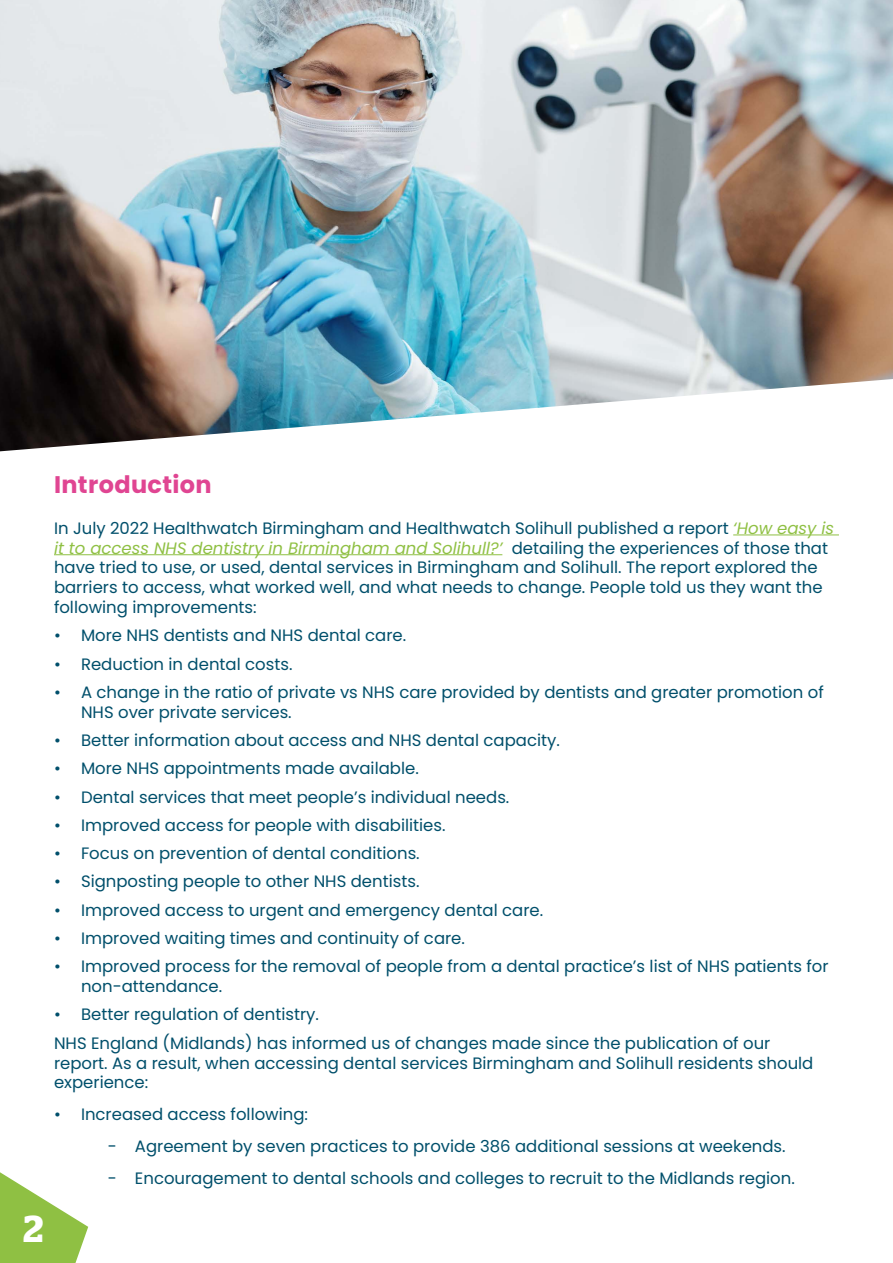
<style>
.page{position:relative;width:893px;height:1263px;background:#fff}
.page>*{position:absolute;margin:0;border:0;box-sizing:border-box;transform-origin:0 0}
.t1{font:600 37.5px "Stag";color:#fff}
.t2{font:700 24px "Poppins";letter-spacing:.015em;color:#e04592}
.t3{font:16.5px/19.8px "Poppins";color:#004f6b}
.s1{font-style:italic;color:#8fc043}
</style>
<div class="page">
<img style="left:0;top:0;width:893px;height:451px">
<hr style="left:733px;top:534px;width:106px;height:1px;background:#8fc043">
<hr style="left:54px;top:554px;width:448px;height:1px;background:#8fc043">
<svg style="left:0;top:1172px;width:88px;height:91px"></svg>
<h1 class="t1" style="left:23px;top:1207px;width:22px">2</h1>
<h2 class="t2" style="left:54px;top:470px;width:159px">Introduction</h2>
<p class="t3" style="left:54px;top:518px;width:782px">In July 2022 Healthwatch Birmingham and Healthwatch Solihull published a report <span class="s1">‘How easy is it to access NHS dentistry in Birmingham and Solihull?’</span> detailing the experiences of those that have tried to use, or used, dental services in Birmingham and Solihull. The report explored the barriers to access, what worked well, and what needs to change. People told us they want the following improvements:</p>
<p class="t3" style="left:54px;top:626px;width:354px">• More NHS dentists and NHS dental care.</p>
<p class="t3" style="left:54px;top:654px;width:240px">• Reduction in dental costs.</p>
<p class="t3" style="left:81px;top:682px;width:744px;text-indent:-27px">• A change in the ratio of private vs NHS care provided by dentists and greater promotion of<br>NHS over private services.</p>
<p class="t3" style="left:54px;top:730px;width:507px">• Better information about access and NHS dental capacity.</p>
<p class="t3" style="left:54px;top:759px;width:366px">• More NHS appointments made available.</p>
<p class="t3" style="left:54px;top:787px;width:457px">• Dental services that meet people’s individual needs.</p>
<p class="t3" style="left:54px;top:815px;width:393px">• Improved access for people with disabilities.</p>
<p class="t3" style="left:54px;top:843px;width:367px">• Focus on prevention of dental conditions.</p>
<p class="t3" style="left:54px;top:872px;width:367px">• Signposting people to other NHS dentists.</p>
<p class="t3" style="left:54px;top:900px;width:491px">• Improved access to urgent and emergency dental care.</p>
<p class="t3" style="left:54px;top:928px;width:412px">• Improved waiting times and continuity of care.</p>
<p class="t3" style="left:81px;top:957px;width:749px;text-indent:-27px">• Improved process for the removal of people from a dental practice’s list of NHS patients for non-attendance.</p>
<p class="t3" style="left:54px;top:1000px;width:718px;line-height:28.3px">• Better regulation of dentistry.<br>NHS England (Midlands) has informed us of changes made since the publication of our</p>
<p class="t3" style="left:54px;top:1053px;width:761px">report. As a result, when accessing dental services Birmingham and Solihull residents should experience:</p>
<p class="t3" style="left:54px;top:1104px;width:256px">• Increased access following:</p>
<p class="t3" style="left:108px;top:1136px;width:679px">- Agreement by seven practices to provide 386 additional sessions at weekends.</p>
<p class="t3" style="left:108px;top:1168px;width:688px">- Encouragement to dental schools and colleges to recruit to the Midlands region.</p>
</div>
